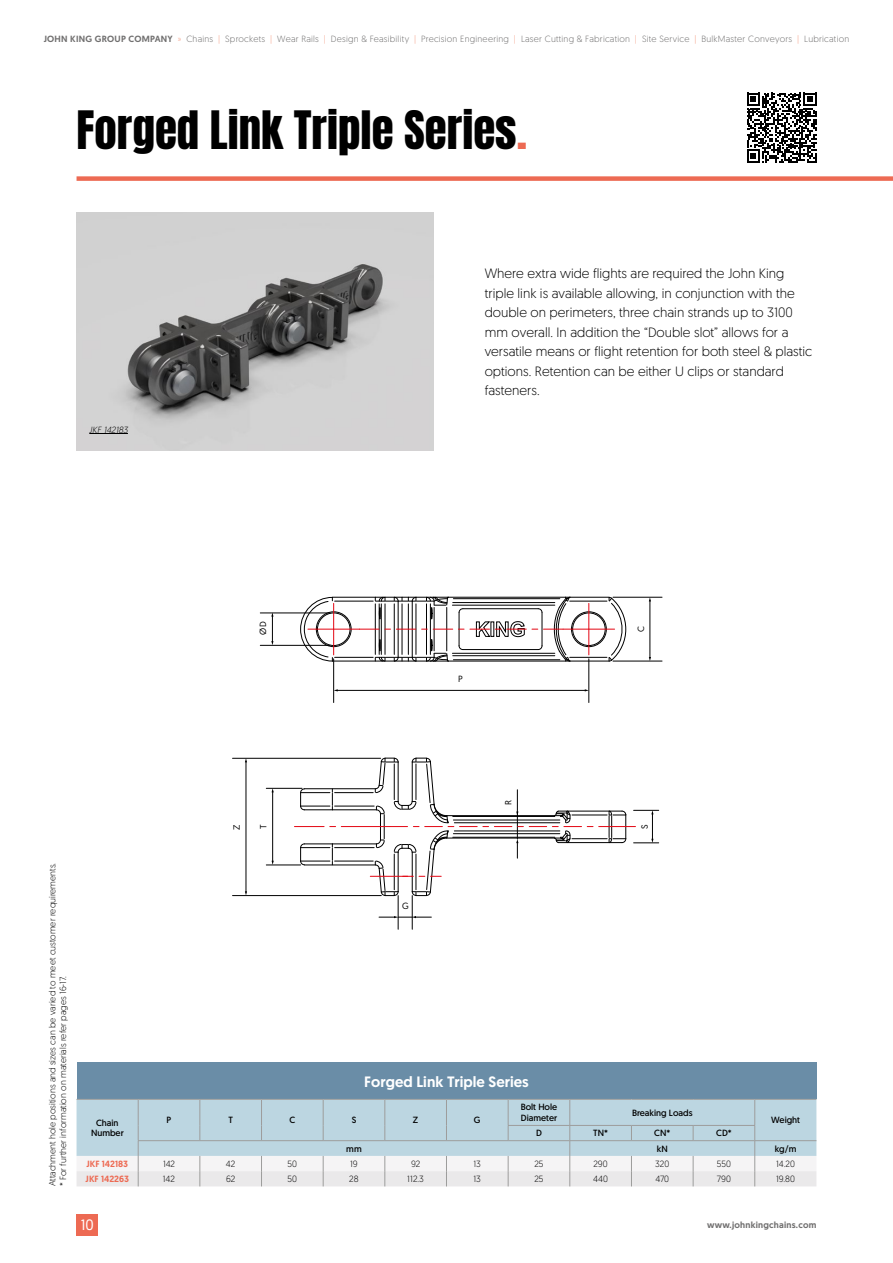
<style>
.page{position:relative;width:893px;height:1263px;background:#fff}
.page>*{position:absolute;margin:0;border:0;box-sizing:border-box;transform-origin:0 0}
.t1{font:45px "Anton";color:#000}
.t2{font:500 15px "Geomanist";color:#fff}
.t3{font:15px "Geomanist";color:#fff}
.t4{font:300 13.5px/19.5px "Geomanist";color:#000}
.t5{font:300 9px/10.8px "Geomanist";color:#000}
.t6{font:300 9px "Geomanist";letter-spacing:.025em;color:#706f6f}
.t7{font:9px/10.8px "Geomanist";color:#000;text-align:center}
.t8{font:500 9px "Geomanist";letter-spacing:.025em;color:#706f6f}
.t9{font:500 9px "Geomanist";color:#ed6a53}
.t10{font:italic 300 9px "Geomanist";color:#000}
.t11{font:9px "Geomanist";color:#000}
.s1{font-weight:500}
.s2{color:#f49c83}
.s3{color:#ed6a53}
</style>
<div class="page">
<img style="left:77px;top:213px;width:357px;height:238px">
<div style="left:77px;top:176px;width:816px;height:5px;background:#ed6a53"></div>
<svg style="left:747px;top:93px;width:69px;height:70px"></svg>
<hr style="left:89px;top:433px;width:39px;height:1px;background:#000">
<div style="left:77px;top:1062px;width:739px;height:37px;background:#6a8da7"></div>
<svg style="left:77px;top:1100px;width:739px;height:86px"></svg>
<hr style="left:77px;top:1099px;width:61px;height:1px;background:#9d9d9c">
<hr style="left:138px;top:1099px;width:62px;height:1px;background:#9d9d9c">
<hr style="left:200px;top:1099px;width:61px;height:1px;background:#9d9d9c">
<hr style="left:261px;top:1099px;width:62px;height:1px;background:#9d9d9c">
<hr style="left:323px;top:1099px;width:62px;height:1px;background:#9d9d9c">
<hr style="left:385px;top:1099px;width:61px;height:1px;background:#9d9d9c">
<hr style="left:446px;top:1099px;width:62px;height:1px;background:#9d9d9c">
<hr style="left:508px;top:1099px;width:62px;height:1px;background:#9d9d9c">
<hr style="left:570px;top:1099px;width:61px;height:1px;background:#9d9d9c">
<hr style="left:631px;top:1099px;width:62px;height:1px;background:#9d9d9c">
<hr style="left:693px;top:1099px;width:62px;height:1px;background:#9d9d9c">
<hr style="left:755px;top:1099px;width:61px;height:1px;background:#9d9d9c">
<hr style="left:463px;top:649px;width:75px;height:1px;background:#000">
<hr style="left:463px;top:608px;width:75px;height:1px;background:#000">
<hr style="left:448px;top:661px;width:161px;height:1px;background:#000">
<hr style="left:453px;top:598px;width:107px;height:1px;background:#000">
<hr style="left:448px;top:597px;width:118px;height:1px;background:#000">
<hr style="left:453px;top:602px;width:102px;height:1px;background:#000">
<hr style="left:452px;top:605px;width:103px;height:1px;background:#000">
<hr style="left:453px;top:655px;width:102px;height:1px;background:#000">
<hr style="left:452px;top:653px;width:103px;height:1px;background:#000">
<hr style="left:453px;top:659px;width:107px;height:1px;background:#000">
<hr style="left:558px;top:842px;width:64px;height:1px;background:#000">
<hr style="left:304px;top:864px;width:71px;height:1px;background:#000">
<hr style="left:453px;top:833px;width:107px;height:1px;background:#000">
<hr style="left:454px;top:830px;width:106px;height:1px;background:#000">
<hr style="left:453px;top:837px;width:102px;height:1px;background:#000">
<hr style="left:447px;top:838px;width:113px;height:1px;background:#000">
<hr style="left:335px;top:861px;width:38px;height:1px;background:#000">
<hr style="left:335px;top:847px;width:39px;height:1px;background:#000">
<hr style="left:332px;top:843px;width:44px;height:1px;background:#000">
<hr style="left:572px;top:838px;width:35px;height:1px;background:#000">
<svg style="left:300px;top:843px;width:33px;height:22px"></svg>
<hr style="left:370px;top:876px;width:38px;height:1px;background:#e30613">
<svg style="left:271px;top:612px;width:2px;height:33px"></svg>
<hr style="left:260px;top:613px;width:70px;height:1px;background:#000">
<hr style="left:260px;top:645px;width:70px;height:1px;background:#000">
<svg style="left:300px;top:596px;width:164px;height:66px"></svg>
<svg style="left:470px;top:621px;width:56px;height:16px"></svg>
<svg style="left:532px;top:596px;width:94px;height:66px"></svg>
<hr style="left:337px;top:690px;width:248px;height:1px;background:#000">
<hr style="left:333px;top:659px;width:1px;height:43px;background:#000">
<hr style="left:589px;top:659px;width:1px;height:43px;background:#000">
<hr style="left:650px;top:601px;width:1px;height:57px;background:#000">
<hr style="left:613px;top:661px;width:49px;height:1px;background:#000">
<hr style="left:613px;top:597px;width:49px;height:1px;background:#000">
<hr style="left:272px;top:792px;width:1px;height:69px;background:#000">
<hr style="left:266px;top:865px;width:35px;height:1px;background:#000">
<hr style="left:246px;top:762px;width:1px;height:130px;background:#000">
<hr style="left:266px;top:788px;width:36px;height:1px;background:#000">
<hr style="left:233px;top:758px;width:148px;height:1px;background:#000">
<hr style="left:233px;top:895px;width:148px;height:1px;background:#000">
<svg style="left:379px;top:916px;width:52px;height:2px"></svg>
<hr style="left:412px;top:895px;width:1px;height:34px;background:#000">
<hr style="left:398px;top:895px;width:1px;height:34px;background:#000">
<hr style="left:341px;top:826px;width:39px;height:1px;background:#e30613">
<hr style="left:294px;top:826px;width:30px;height:1px;background:#e30613">
<svg style="left:483px;top:790px;width:40px;height:68px"></svg>
<svg style="left:460px;top:826px;width:17px;height:1px"></svg>
<hr style="left:558px;top:811px;width:64px;height:1px;background:#000">
<hr style="left:304px;top:788px;width:71px;height:1px;background:#000">
<hr style="left:453px;top:820px;width:107px;height:1px;background:#000">
<hr style="left:454px;top:822px;width:106px;height:1px;background:#000">
<hr style="left:453px;top:816px;width:102px;height:1px;background:#000">
<hr style="left:447px;top:815px;width:113px;height:1px;background:#000">
<hr style="left:335px;top:792px;width:38px;height:1px;background:#000">
<hr style="left:335px;top:806px;width:39px;height:1px;background:#000">
<hr style="left:332px;top:809px;width:44px;height:1px;background:#000">
<hr style="left:572px;top:815px;width:35px;height:1px;background:#000">
<svg style="left:300px;top:788px;width:33px;height:22px"></svg>
<svg style="left:529px;top:810px;width:52px;height:34px"></svg>
<svg style="left:375px;top:757px;width:79px;height:139px"></svg>
<svg style="left:599px;top:810px;width:60px;height:33px"></svg>
<div style="left:77px;top:1214px;width:21px;height:21px;background:#ed6a53"></div>
<p class="t6" style="left:44px;top:33px;width:807px"><span class="s1">JOHN KING GROUP COMPANY</span> <span class="s2">»</span> Chains <span class="s2">|</span> Sprockets <span class="s2">|</span> Wear Rails <span class="s2">|</span> Design &amp; Feasibility <span class="s2">|</span> Precision Engineering <span class="s2">|</span> Laser Cutting &amp; Fabrication <span class="s2">|</span> Site Service <span class="s2">|</span> BulkMaster Conveyors <span class="s2">|</span> Lubrication</p>
<h1 class="t1" style="left:77px;top:107px;width:452px">Forged Link Triple Series<span class="s3">.</span></h1>
<p class="t10" style="left:89px;top:424px;width:42px">JKF 142183</p>
<p class="t4" style="left:485px;top:263px;width:329px">Where extra wide flights are required the John King triple link is available allowing, in conjunction with the double on perimeters, three chain strands up to 3100 mm overall. In addition the “Double slot” allows for a versatile means or flight retention for both steel &amp; plastic options. Retention can be either U clips or standard fasteners.</p>
<p class="t11" style="left:257px;top:635px;width:14px;rotate:-90deg">ØD</p>
<p class="t11" style="left:458px;top:673px;width:6px">P</p>
<p class="t11" style="left:635px;top:632px;width:7px;rotate:-90deg">C</p>
<p class="t11" style="left:231px;top:829px;width:7px;rotate:-90deg">Z</p>
<p class="t11" style="left:258px;top:829px;width:6px;rotate:-90deg">T</p>
<p class="t11" style="left:502px;top:805px;width:6px;rotate:-90deg">R</p>
<p class="t11" style="left:639px;top:829px;width:6px;rotate:-90deg">S</p>
<p class="t5" style="left:47px;top:1186px;width:325px;rotate:-90deg">Attachment hole positions and sizes can be varied to meet customer requirements. * For further information on materials refer pages 16-17.</p>
<p class="t11" style="left:402px;top:900px;width:8px">G</p>
<p class="t2" style="left:364px;top:1071px;width:166px">Forged Link Triple Series</p>
<p class="t7" style="left:91px;top:1117px;width:34px">Chain<br>Number</p>
<p class="t7" style="left:167px;top:1115px;width:6px">P</p>
<p class="t7" style="left:228px;top:1115px;width:6px">T</p>
<p class="t7" style="left:289px;top:1115px;width:7px">C</p>
<p class="t7" style="left:352px;top:1115px;width:6px">S</p>
<p class="t7" style="left:413px;top:1115px;width:7px">Z</p>
<p class="t7" style="left:474px;top:1115px;width:8px">G</p>
<p class="t7" style="left:521px;top:1102px;width:38px;text-align:left">Bolt Hole<br>Diameter</p>
<p class="t7" style="left:632px;top:1107px;width:62px">Breaking Loads</p>
<p class="t7" style="left:536px;top:1128px;width:7px">D</p>
<p class="t7" style="left:593px;top:1128px;width:16px">TN*</p>
<p class="t7" style="left:654px;top:1128px;width:18px">CN*</p>
<p class="t7" style="left:716px;top:1128px;width:17px">CD*</p>
<p class="t7" style="left:771px;top:1115px;width:30px">Weight</p>
<p class="t7" style="left:346px;top:1143px;width:17px">mm</p>
<p class="t7" style="left:657px;top:1143px;width:12px">kN</p>
<p class="t7" style="left:775px;top:1143px;width:23px">kg/m</p>
<p class="t9" style="left:87px;top:1158px;width:43px">JKF 142183</p>
<p class="t5" style="left:163px;top:1158px;width:14px">142</p>
<p class="t5" style="left:226px;top:1158px;width:11px">42</p>
<p class="t5" style="left:288px;top:1158px;width:11px">50</p>
<p class="t5" style="left:350px;top:1158px;width:9px">19</p>
<p class="t5" style="left:411px;top:1158px;width:11px">92</p>
<p class="t5" style="left:474px;top:1158px;width:9px">13</p>
<p class="t5" style="left:534px;top:1158px;width:11px">25</p>
<p class="t5" style="left:593px;top:1158px;width:16px">290</p>
<p class="t5" style="left:655px;top:1158px;width:16px">320</p>
<p class="t5" style="left:717px;top:1158px;width:16px">550</p>
<p class="t5" style="left:776px;top:1158px;width:20px">14.20</p>
<p class="t9" style="left:86px;top:1173px;width:45px">JKF 142263</p>
<p class="t5" style="left:163px;top:1173px;width:14px">142</p>
<p class="t5" style="left:226px;top:1173px;width:11px">62</p>
<p class="t5" style="left:288px;top:1173px;width:11px">50</p>
<p class="t5" style="left:349px;top:1173px;width:11px">28</p>
<p class="t5" style="left:407px;top:1173px;width:18px">112.3</p>
<p class="t5" style="left:474px;top:1173px;width:9px">13</p>
<p class="t5" style="left:534px;top:1173px;width:11px">25</p>
<p class="t5" style="left:593px;top:1173px;width:16px">440</p>
<p class="t5" style="left:655px;top:1173px;width:15px">470</p>
<p class="t5" style="left:717px;top:1173px;width:15px">790</p>
<p class="t5" style="left:776px;top:1173px;width:20px">19.80</p>
<p class="t3" style="left:81px;top:1215px;width:14px">10</p>
<p class="t8" style="left:707px;top:1219px;width:111px">www.johnkingchains.com</p>
</div>
